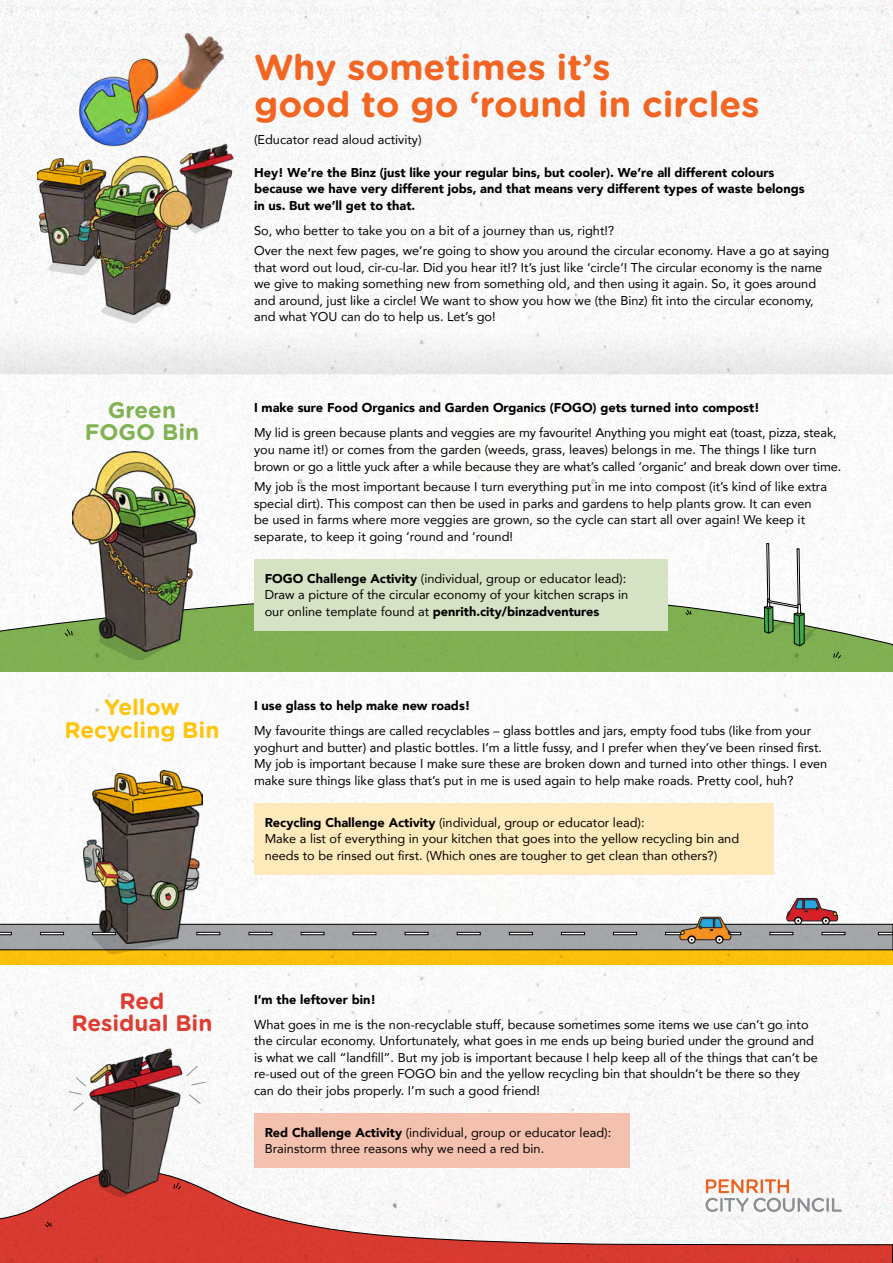
<style>
.page{position:relative;width:893px;height:1263px;background:#fff}
.page>*{position:absolute;margin:0;border:0;box-sizing:border-box;transform-origin:0 0}
.t1{font:700 36px/37.5px "Gotham Rounded";color:#f26522}
.t2{font:700 22.5px/22.5px "Gotham Rounded";color:#ffc40c;text-align:center}
.t3{font:700 22.5px/22.5px "Gotham Rounded";color:#df3c32;text-align:center}
.t4{font:700 22.5px/22.5px "Gotham Rounded";color:#82b353;text-align:center}
.t5{font:12.75px/16.5px "Avenir";color:#000}
.t6{font:900 12.75px/16.5px "Avenir";color:#000}
.s1{font-weight:900}
</style>
<div class="page">
<img style="left:0;top:0;width:893px;height:1263px">
<div style="left:0;top:323px;width:893px;height:51px;background:#f2f2f2"></div>
<svg style="left:892px;top:1103px;width:1px;height:160px"></svg>
<img style="left:76px;top:30px;width:151px;height:117px">
<svg style="left:46px;top:266px;width:48px;height:9px"></svg>
<svg style="left:100px;top:315px;width:70px;height:9px"></svg>
<img style="left:172px;top:135px;width:68px;height:102px">
<img style="left:37px;top:158px;width:57px;height:108px">
<img style="left:94px;top:156px;width:98px;height:159px">
<div style="left:254px;top:559px;width:414px;height:72px;background:#d6e2c4"></div>
<img style="left:73px;top:451px;width:123px;height:201px">
<div style="left:254px;top:803px;width:520px;height:72px;background:#ffeabb"></div>
<img style="left:84px;top:771px;width:118px;height:172px">
<div style="left:254px;top:1113px;width:375px;height:55px;background:#f3c1ae"></div>
<img style="left:89px;top:1048px;width:93px;height:146px">
<div style="left:878px;top:932px;width:15px;height:3px;border:1px solid #000"></div>
<p class="t4" style="left:85px;top:398px;width:116px">Green<br>FOGO Bin</p>
<p class="t1" style="left:254px;top:47px;width:507px">Why sometimes it’s<br>good to go ‘round in circles</p>
<p class="t5" style="left:254px;top:131px;width:169px">(Educator read aloud activity)</p>
<p class="t6" style="left:254px;top:164px;width:552px">Hey! We’re the Binz (just like your regular bins, but cooler). We’re all different colours because we have very different jobs, and that means very different types of waste belongs in us. But we’ll get to that.</p>
<p class="t5" style="left:254px;top:221px;width:362px">So, who better to take you on a bit of a journey than us, right!?</p>
<p class="t5" style="left:254px;top:242px;width:577px">Over the next few pages, we’re going to show you around the circular economy. Have a go at saying that word out loud, cir-cu-lar. Did you hear it!? It’s just like ‘circle’! The circular economy is the name we give to making something new from something old, and then using it again. So, it goes around and around, just like a circle! We want to show you how we (the Binz) fit into the circular economy, and what YOU can do to help us. Let’s go!</p>
<p class="t6" style="left:254px;top:399px;width:507px">I make sure Food Organics and Garden Organics (FOGO) gets turned into compost!</p>
<p class="t5" style="left:254px;top:424px;width:589px">My lid is green because plants and veggies are my favourite! Anything you might eat (toast, pizza, steak, you name it!) or comes from the garden (weeds, grass, leaves) belongs in me. The things I like turn brown or go a little yuck after a while because they are what’s called ‘organic’ and break down over time.</p>
<p class="t5" style="left:254px;top:478px;width:574px">My job is the most important because I turn everything put in me into compost (it’s kind of like extra special dirt). This compost can then be used in parks and gardens to help plants grow. It can even be used in farms where more veggies are grown, so the cycle can start all over again! We keep it separate, to keep it going ‘round and ‘round!</p>
<p class="t5" style="left:265px;top:570px;width:363px"><span class="s1">FOGO Challenge Activity</span> (individual, group or educator lead):</p>
<p class="t5" style="left:265px;top:586px;width:365px">Draw a picture of the circular economy of your kitchen scraps in our online template found at <span class="s1">penrith.city/binzadventures</span></p>
<p class="t2" style="left:64px;top:695px;width:156px">Yellow<br>Recycling Bin</p>
<p class="t6" style="left:254px;top:697px;width:218px">I use glass to help make new roads!</p>
<p class="t5" style="left:254px;top:722px;width:575px">My favourite things are called recyclables – glass bottles and jars, empty food tubs (like from your yoghurt and butter) and plastic bottles. I’m a little fussy, and I prefer when they’ve been rinsed first.<br>My job is important because I make sure these are broken down and turned into other things. I even make sure things like glass that’s put in me is used again to help make roads. Pretty cool, huh?</p>
<p class="t5" style="left:265px;top:814px;width:381px"><span class="s1">Recycling Challenge Activity</span> (individual, group or educator lead):</p>
<p class="t5" style="left:265px;top:830px;width:476px">Make a list of everything in your kitchen that goes into the yellow recycling bin and needs to be rinsed out first. (Which ones are tougher to get clean than others?)</p>
<p class="t3" style="left:71px;top:989px;width:143px">Red<br>Residual Bin</p>
<p class="t6" style="left:254px;top:990px;width:124px">I’m the leftover bin!</p>
<p class="t5" style="left:254px;top:1015px;width:565px">What goes in me is the non-recyclable stuff, because sometimes some items we use can’t go into the circular economy. Unfortunately, what goes in me ends up being buried under the ground and is what we call “landfill”. But my job is important because I help keep all of the things that can’t be re-used out of the green FOGO bin and the yellow recycling bin that shouldn’t be there so they can do their jobs properly. I’m such a good friend!</p>
<p class="t5" style="left:265px;top:1124px;width:348px"><span class="s1">Red Challenge Activity</span> (individual, group or educator lead):<br>Brainstorm three reasons why we need a red bin.</p>
</div>
